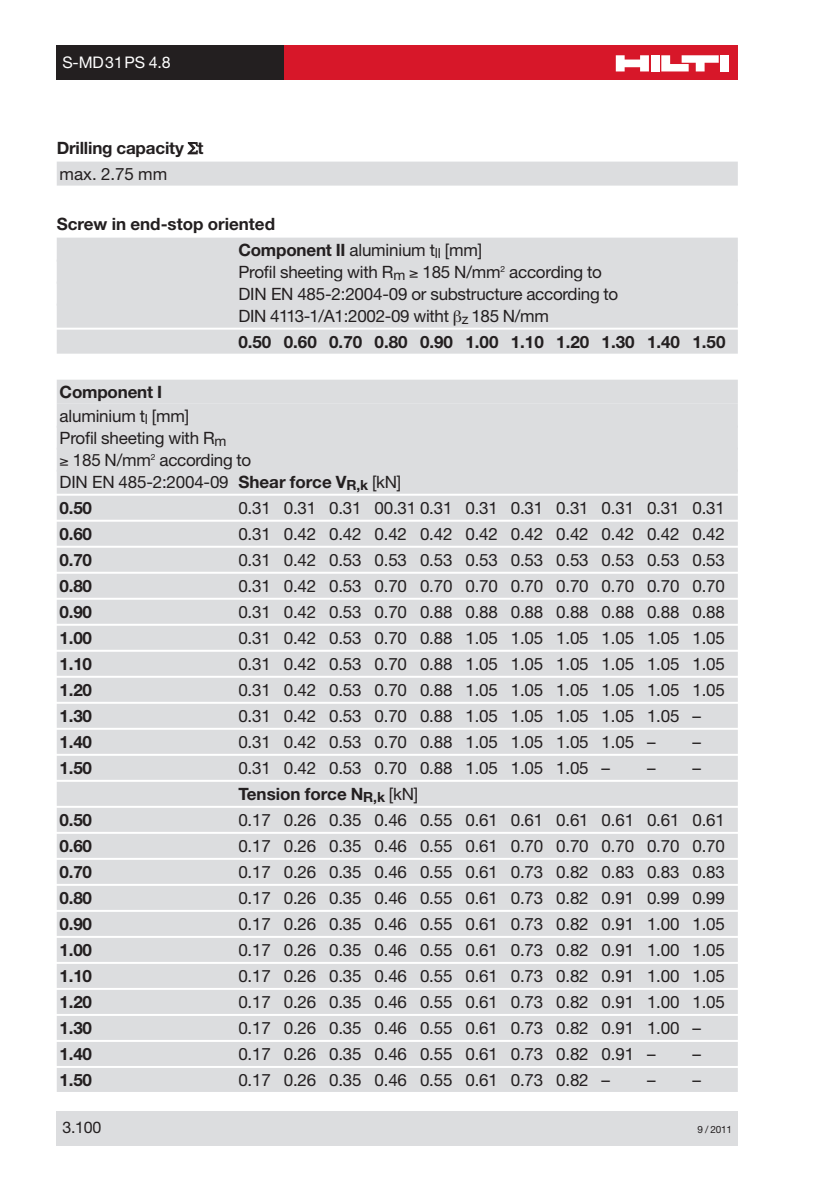
<style>
.page{position:relative;width:840px;height:1191px;background:#fff}
.page>*{position:absolute;margin:0;border:0;box-sizing:border-box;transform-origin:0 0}
.t1{font:17px/22px "Helvetica Neue";letter-spacing:-.01em;color:#231f20}
.t2{font:700 17px/26px "Helvetica Neue";letter-spacing:-.01em;color:#231f20}
.t3{font:16px "Helvetica Neue";letter-spacing:-.01em;color:#fff}
.t4{font:16px "Helvetica Neue";color:#231f20}
.t5{font:10px "Helvetica Neue";color:#231f20}
.s1{font-weight:400}
.s2{font-weight:700}
</style>
<div class="page">
<div style="left:283px;top:45px;width:454px;height:34px;background:#d71729"></div>
<div style="left:650px;top:55px;width:9px;height:16px;background:#fff"></div>
<div style="left:720px;top:55px;width:9px;height:16px;background:#fff"></div>
<svg style="left:615px;top:55px;width:33px;height:16px"></svg>
<svg style="left:661px;top:55px;width:57px;height:16px"></svg>
<div style="left:57px;top:45px;width:226px;height:34px;background:#231f20"></div>
<div style="left:57px;top:1111px;width:680px;height:34px;background:#dcdddf"></div>
<div style="left:57px;top:162px;width:680px;height:24px;background:#dcdddf"></div>
<div style="left:57px;top:238px;width:680px;height:24px;background:#dcdddf"></div>
<div style="left:57px;top:260px;width:680px;height:24px;background:#dcdddf"></div>
<div style="left:57px;top:282px;width:680px;height:24px;background:#dcdddf"></div>
<div style="left:57px;top:304px;width:680px;height:24px;background:#dcdddf"></div>
<div style="left:57px;top:330px;width:680px;height:24px;background:#dcdddf"></div>
<div style="left:57px;top:380px;width:680px;height:24px;background:#dcdddf"></div>
<div style="left:57px;top:404px;width:680px;height:24px;background:#dcdddf"></div>
<div style="left:57px;top:426px;width:680px;height:24px;background:#dcdddf"></div>
<div style="left:57px;top:448px;width:680px;height:24px;background:#dcdddf"></div>
<div style="left:57px;top:470px;width:680px;height:24px;background:#dcdddf"></div>
<div style="left:57px;top:496px;width:680px;height:24px;background:#dcdddf"></div>
<div style="left:57px;top:522px;width:680px;height:24px;background:#dcdddf"></div>
<div style="left:57px;top:548px;width:680px;height:24px;background:#dcdddf"></div>
<div style="left:57px;top:574px;width:680px;height:24px;background:#dcdddf"></div>
<div style="left:57px;top:600px;width:680px;height:24px;background:#dcdddf"></div>
<div style="left:57px;top:626px;width:680px;height:24px;background:#dcdddf"></div>
<div style="left:57px;top:652px;width:680px;height:24px;background:#dcdddf"></div>
<div style="left:57px;top:678px;width:680px;height:24px;background:#dcdddf"></div>
<div style="left:57px;top:704px;width:680px;height:24px;background:#dcdddf"></div>
<div style="left:57px;top:730px;width:680px;height:24px;background:#dcdddf"></div>
<div style="left:57px;top:756px;width:680px;height:24px;background:#dcdddf"></div>
<div style="left:57px;top:782px;width:680px;height:24px;background:#dcdddf"></div>
<div style="left:57px;top:808px;width:680px;height:24px;background:#dcdddf"></div>
<div style="left:57px;top:834px;width:680px;height:24px;background:#dcdddf"></div>
<div style="left:57px;top:860px;width:680px;height:24px;background:#dcdddf"></div>
<div style="left:57px;top:886px;width:680px;height:24px;background:#dcdddf"></div>
<div style="left:57px;top:912px;width:680px;height:24px;background:#dcdddf"></div>
<div style="left:57px;top:938px;width:680px;height:24px;background:#dcdddf"></div>
<div style="left:57px;top:964px;width:680px;height:24px;background:#dcdddf"></div>
<div style="left:57px;top:990px;width:680px;height:24px;background:#dcdddf"></div>
<div style="left:57px;top:1016px;width:680px;height:24px;background:#dcdddf"></div>
<div style="left:57px;top:1042px;width:680px;height:24px;background:#dcdddf"></div>
<div style="left:57px;top:1068px;width:680px;height:24px;background:#dcdddf"></div>
<p class="t3" style="left:62px;top:57px;width:110px">S-MD31PS 4.8</p>
<p class="t2" style="left:57px;top:136px;width:148px">Drilling capacity t</p>
<p class="t1" style="left:60px;top:164px;width:109px">max. 2.75 mm</p>
<p class="t2" style="left:238px;top:212px;width:245px;text-indent:-181px">Screw in end-stop oriented<br>Component II <span class="s1">aluminium t</span><sub>ll</sub> <span class="s1">[mm]</span></p>
<p class="t1" style="left:238px;top:262px;width:381px">Profil sheeting with R<sub>m</sub> ≥ 185 N/mm<sup>2</sup> according to<br>DIN EN 485-2:2004-09 or substructure according to<br>DIN 4113-1/A1:2002-09 witht <sub>z</sub> 185 N/mm</p>
<p class="t2" style="left:238px;top:330px;width:488px">0.50 0.60 0.70 0.80 0.90 1.00 1.10 1.20 1.30 1.40 1.50</p>
<p class="t1" style="left:60px;top:381px;width:131px;line-height:24px"><span class="s2">Component I </span>aluminium t<sub>l</sub> [mm]</p>
<p class="t1" style="left:60px;top:428px;width:343px">Profil sheeting with R<sub>m<br></sub>≥ 185 N/mm<sup>2</sup> according to<br>DIN EN 485-2:2004-09 <span class="s2">Shear force V</span><sub>R,k</sub> [kN]</p>
<p class="t2" style="left:60px;top:496px;width:34px">0.50</p>
<p class="t1" style="left:238px;top:498px;width:488px">0.31 0.31 0.31 00.31 0.31 0.31 0.31 0.31 0.31 0.31 0.31</p>
<p class="t2" style="left:60px;top:522px;width:34px">0.60</p>
<p class="t1" style="left:238px;top:524px;width:488px">0.31 0.42 0.42 0.42 0.42 0.42 0.42 0.42 0.42 0.42 0.42</p>
<p class="t2" style="left:60px;top:548px;width:34px">0.70</p>
<p class="t1" style="left:238px;top:550px;width:488px">0.31 0.42 0.53 0.53 0.53 0.53 0.53 0.53 0.53 0.53 0.53</p>
<p class="t2" style="left:60px;top:574px;width:34px">0.80</p>
<p class="t1" style="left:238px;top:576px;width:488px">0.31 0.42 0.53 0.70 0.70 0.70 0.70 0.70 0.70 0.70 0.70</p>
<p class="t2" style="left:60px;top:600px;width:34px">0.90</p>
<p class="t1" style="left:238px;top:602px;width:488px">0.31 0.42 0.53 0.70 0.88 0.88 0.88 0.88 0.88 0.88 0.88</p>
<p class="t2" style="left:60px;top:626px;width:34px">1.00</p>
<p class="t1" style="left:238px;top:628px;width:488px">0.31 0.42 0.53 0.70 0.88 1.05 1.05 1.05 1.05 1.05 1.05</p>
<p class="t2" style="left:60px;top:652px;width:34px">1.10</p>
<p class="t1" style="left:238px;top:654px;width:488px">0.31 0.42 0.53 0.70 0.88 1.05 1.05 1.05 1.05 1.05 1.05</p>
<p class="t2" style="left:60px;top:678px;width:34px">1.20</p>
<p class="t1" style="left:238px;top:680px;width:488px">0.31 0.42 0.53 0.70 0.88 1.05 1.05 1.05 1.05 1.05 1.05</p>
<p class="t2" style="left:60px;top:704px;width:34px">1.30</p>
<p class="t1" style="left:238px;top:706px;width:464px">0.31 0.42 0.53 0.70 0.88 1.05 1.05 1.05 1.05 1.05 –</p>
<p class="t2" style="left:60px;top:730px;width:34px">1.40</p>
<p class="t1" style="left:238px;top:732px;width:418px">0.31 0.42 0.53 0.70 0.88 1.05 1.05 1.05 1.05 –</p>
<p class="t1" style="left:692px;top:732px;width:10px">–</p>
<p class="t2" style="left:60px;top:756px;width:34px">1.50</p>
<p class="t1" style="left:238px;top:758px;width:373px">0.31 0.42 0.53 0.70 0.88 1.05 1.05 1.05 –</p>
<p class="t1" style="left:646px;top:758px;width:55px">– –</p>
<p class="t2" style="left:238px;top:782px;width:181px">Tension force N<sub>R,k</sub> <span class="s1">[kN]</span></p>
<p class="t2" style="left:60px;top:808px;width:34px">0.50</p>
<p class="t1" style="left:238px;top:810px;width:488px">0.17 0.26 0.35 0.46 0.55 0.61 0.61 0.61 0.61 0.61 0.61</p>
<p class="t2" style="left:60px;top:834px;width:34px">0.60</p>
<p class="t1" style="left:238px;top:836px;width:488px">0.17 0.26 0.35 0.46 0.55 0.61 0.70 0.70 0.70 0.70 0.70</p>
<p class="t2" style="left:60px;top:860px;width:34px">0.70</p>
<p class="t1" style="left:238px;top:862px;width:488px">0.17 0.26 0.35 0.46 0.55 0.61 0.73 0.82 0.83 0.83 0.83</p>
<p class="t2" style="left:60px;top:886px;width:34px">0.80</p>
<p class="t1" style="left:238px;top:888px;width:488px">0.17 0.26 0.35 0.46 0.55 0.61 0.73 0.82 0.91 0.99 0.99</p>
<p class="t2" style="left:60px;top:912px;width:34px">0.90</p>
<p class="t1" style="left:238px;top:914px;width:488px">0.17 0.26 0.35 0.46 0.55 0.61 0.73 0.82 0.91 1.00 1.05</p>
<p class="t2" style="left:60px;top:938px;width:34px">1.00</p>
<p class="t1" style="left:238px;top:940px;width:488px">0.17 0.26 0.35 0.46 0.55 0.61 0.73 0.82 0.91 1.00 1.05</p>
<p class="t2" style="left:60px;top:964px;width:34px">1.10</p>
<p class="t1" style="left:238px;top:966px;width:488px">0.17 0.26 0.35 0.46 0.55 0.61 0.73 0.82 0.91 1.00 1.05</p>
<p class="t2" style="left:60px;top:990px;width:34px">1.20</p>
<p class="t1" style="left:238px;top:992px;width:488px">0.17 0.26 0.35 0.46 0.55 0.61 0.73 0.82 0.91 1.00 1.05</p>
<p class="t2" style="left:60px;top:1016px;width:34px">1.30</p>
<p class="t1" style="left:238px;top:1018px;width:464px">0.17 0.26 0.35 0.46 0.55 0.61 0.73 0.82 0.91 1.00 –</p>
<p class="t2" style="left:60px;top:1042px;width:34px">1.40</p>
<p class="t1" style="left:238px;top:1044px;width:418px">0.17 0.26 0.35 0.46 0.55 0.61 0.73 0.82 0.91 –</p>
<p class="t1" style="left:692px;top:1044px;width:10px">–</p>
<p class="t2" style="left:60px;top:1068px;width:34px">1.50</p>
<p class="t1" style="left:238px;top:1070px;width:373px">0.17 0.26 0.35 0.46 0.55 0.61 0.73 0.82 –</p>
<p class="t1" style="left:646px;top:1070px;width:55px">– –</p>
<p class="t4" style="left:62px;top:1121px;width:40px">3.100</p>
<p class="t5" style="left:697px;top:1125px;width:36px">9 / 2011</p>
</div>
